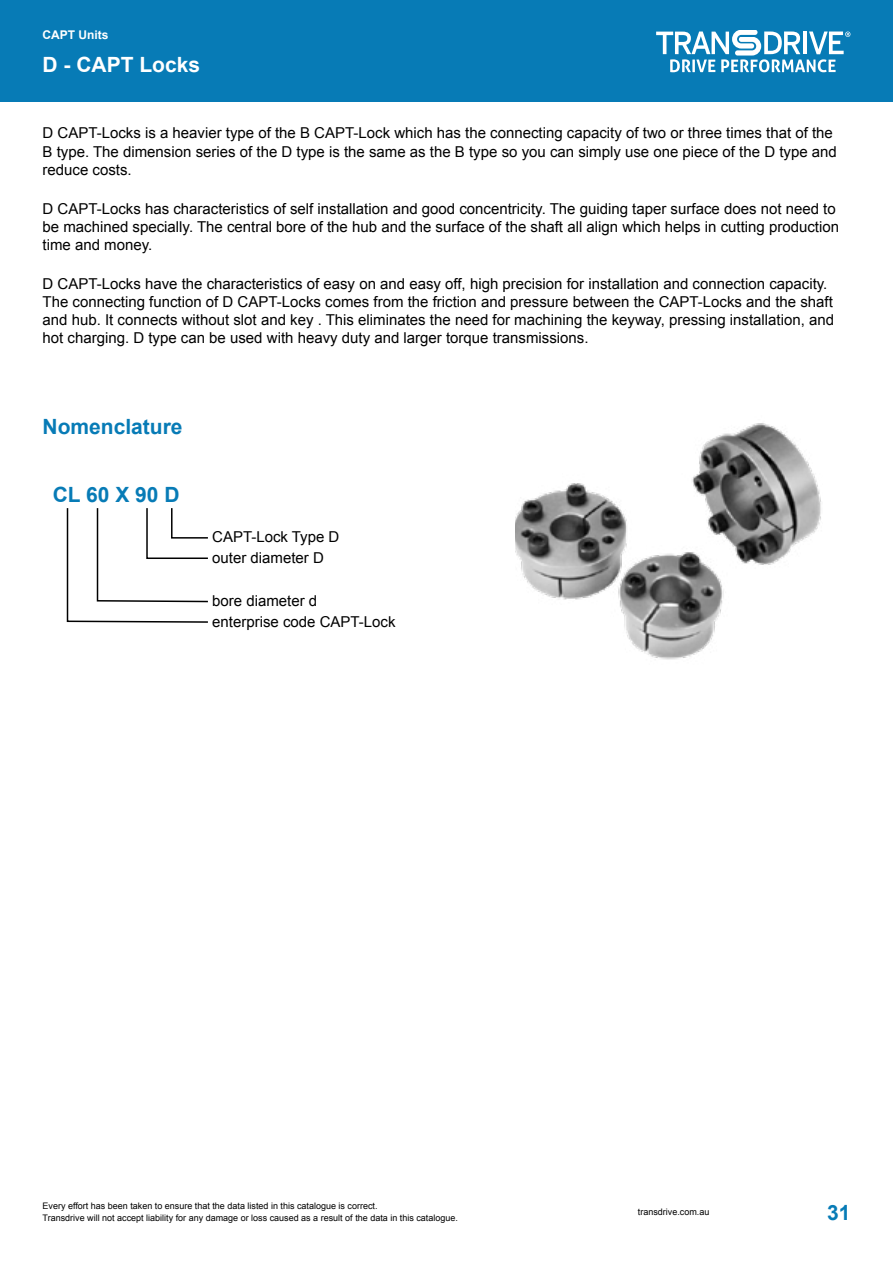
<style>
.page{position:relative;width:893px;height:1263px;background:#fff}
.page>*{position:absolute;margin:0;border:0;box-sizing:border-box;transform-origin:0 0}
.t1{font:700 21px "Arial";color:#077bb6}
.t2{font:700 21px "Arial";color:#fff}
.t3{font:15px/18px "Arial";color:#000}
.t4{font:700 12px "Arial";color:#fff}
.t5{font:9px/12px "Arial";color:#000}
</style>
<div class="page">
<div style="left:0;top:0;width:893px;height:102px;background:#077bb6"></div>
<svg style="left:656px;top:30px;width:194px;height:42px"></svg>
<svg style="left:66px;top:508px;width:142px;height:115px"></svg>
<img style="left:516px;top:423px;width:305px;height:237px">
<p class="t4" style="left:43px;top:26px;width:67px">CAPT Units</p>
<h1 class="t2" style="left:43px;top:51px;width:159px">D - CAPT Locks</h1>
<p class="t3" style="left:43px;top:124px;width:796px">D CAPT-Locks is a heavier type of the B CAPT-Lock which has the connecting capacity of two or three times that of the<br>B type. The dimension series of the D type is the same as the B type so you can simply use one piece of the D type and reduce costs.</p>
<p class="t3" style="left:43px;top:200px;width:798px">D CAPT-Locks has characteristics of self installation and good concentricity. The guiding taper surface does not need to be machined specially. The central bore of the hub and the surface of the shaft all align which helps in cutting production time and money.</p>
<p class="t3" style="left:43px;top:275px;width:793px">D CAPT-Locks have the characteristics of easy on and easy off, high precision for installation and connection capacity.<br>The connecting function of D CAPT-Locks comes from the friction and pressure between the CAPT-Locks and the shaft and hub. It connects without slot and key . This eliminates the need for machining the keyway, pressing installation, and hot charging. D type can be used with heavy duty and larger torque transmissions.</p>
<h1 class="t1" style="left:43px;top:412px;width:142px">Nomenclature</h1>
<h1 class="t1" style="left:53px;top:481px;width:128px">CL 60 X 90 D</h1>
<p class="t3" style="left:212px;top:527px;width:129px;line-height:20.2px">CAPT-Lock Type D outer diameter D</p>
<p class="t3" style="left:212px;top:592px;width:107px">bore diameter d</p>
<p class="t3" style="left:212px;top:612px;width:185px">enterprise code CAPT-Lock</p>
<p class="t5" style="left:43px;top:1200px;width:417px">Every effort has been taken to ensure that the data listed in this catalogue is correct.<br>Transdrive will not accept liability for any damage or loss caused as a result of the data in this catalogue.</p>
<p class="t5" style="left:638px;top:1206px;width:73px">transdrive.com.au</p>
<h1 class="t1" style="left:827px;top:1198px;width:25px">31</h1>
</div>
